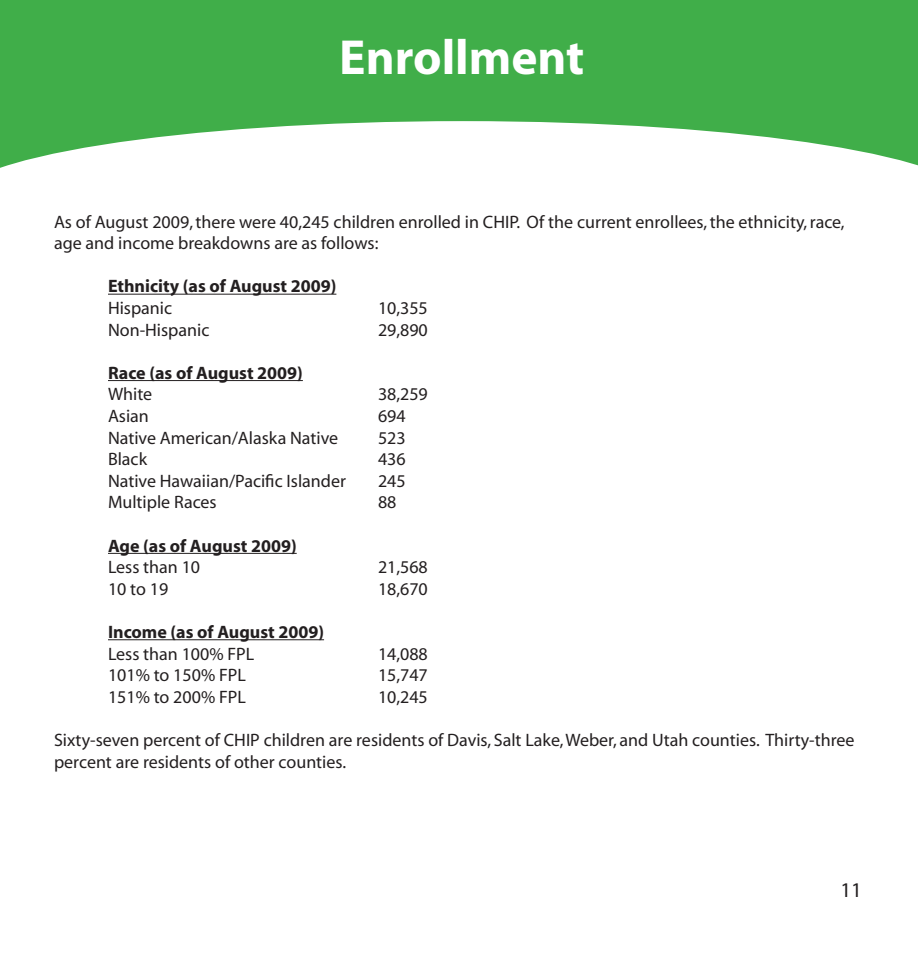
<style>
.page{position:relative;width:918px;height:972px;background:#fff}
.page>*{position:absolute;margin:0;border:0;box-sizing:border-box;transform-origin:0 0}
.t1{font:700 49.5px "Myriad";color:#fff}
.t2{font:21px "Myriad";color:#231f20}
.t3{font:18px/21.6px "Myriad";color:#231f20}
.t4{font:700 18px "Myriad";color:#231f20}
</style>
<div class="page">
<div style="left:0;top:0;width:918px;height:234px;background:#40ae49"></div>
<svg style="left:0;top:121px;width:918px;height:113px;background:#e8f5ea"></svg>
<hr style="left:108px;top:294px;width:228px;height:1px;background:#231f20">
<hr style="left:108px;top:380px;width:195px;height:1px;background:#231f20">
<hr style="left:108px;top:553px;width:189px;height:1px;background:#231f20">
<hr style="left:108px;top:639px;width:216px;height:1px;background:#231f20">
<h1 class="t1" style="left:339px;top:32px;width:247px">Enrollment</h1>
<p class="t3" style="left:54px;top:212px;width:792px">As of August 2009, there were 40,245 children enrolled in CHIP. Of the current enrollees, the ethnicity, race, age and income breakdowns are as follows:</p>
<p class="t4" style="left:108px;top:277px;width:230px">Ethnicity (as of August 2009)</p>
<p class="t3" style="left:108px;top:298px;width:66px">Hispanic</p>
<p class="t3" style="left:378px;top:298px;width:51px">10,355</p>
<p class="t3" style="left:108px;top:320px;width:103px">Non-Hispanic</p>
<p class="t3" style="left:378px;top:320px;width:51px">29,890</p>
<p class="t4" style="left:108px;top:363px;width:196px">Race (as of August 2009)</p>
<p class="t3" style="left:108px;top:384px;width:46px">White</p>
<p class="t3" style="left:378px;top:384px;width:51px">38,259</p>
<p class="t3" style="left:108px;top:406px;width:42px">Asian</p>
<p class="t3" style="left:378px;top:406px;width:29px">694</p>
<p class="t3" style="left:108px;top:428px;width:232px">Native American/Alaska Native</p>
<p class="t3" style="left:378px;top:428px;width:29px">523</p>
<p class="t3" style="left:108px;top:449px;width:41px">Black</p>
<p class="t3" style="left:378px;top:449px;width:29px">436</p>
<p class="t3" style="left:108px;top:471px;width:239px">Native Hawaiian/Pacific Islander</p>
<p class="t3" style="left:378px;top:471px;width:29px">245</p>
<p class="t3" style="left:108px;top:492px;width:110px">Multiple Races</p>
<p class="t3" style="left:378px;top:492px;width:20px">88</p>
<p class="t4" style="left:108px;top:536px;width:190px">Age (as of August 2009)</p>
<p class="t3" style="left:108px;top:557px;width:94px">Less than 10</p>
<p class="t3" style="left:378px;top:557px;width:51px">21,568</p>
<p class="t3" style="left:108px;top:579px;width:62px">10 to 19</p>
<p class="t3" style="left:378px;top:579px;width:51px">18,670</p>
<p class="t4" style="left:108px;top:623px;width:218px">Income (as of August 2009)</p>
<p class="t3" style="left:108px;top:644px;width:148px">Less than 100% FPL</p>
<p class="t3" style="left:378px;top:644px;width:51px">14,088</p>
<p class="t3" style="left:108px;top:665px;width:139px">101% to 150% FPL</p>
<p class="t3" style="left:378px;top:665px;width:51px">15,747</p>
<p class="t3" style="left:108px;top:687px;width:139px">151% to 200% FPL</p>
<p class="t3" style="left:378px;top:687px;width:51px">10,245</p>
<p class="t3" style="left:54px;top:730px;width:802px">Sixty-seven percent of CHIP children are residents of Davis, Salt Lake, Weber, and Utah counties. Thirty-three percent are residents of other counties.</p>
<p class="t2" style="left:840px;top:880px;width:23px">11</p>
</div>
